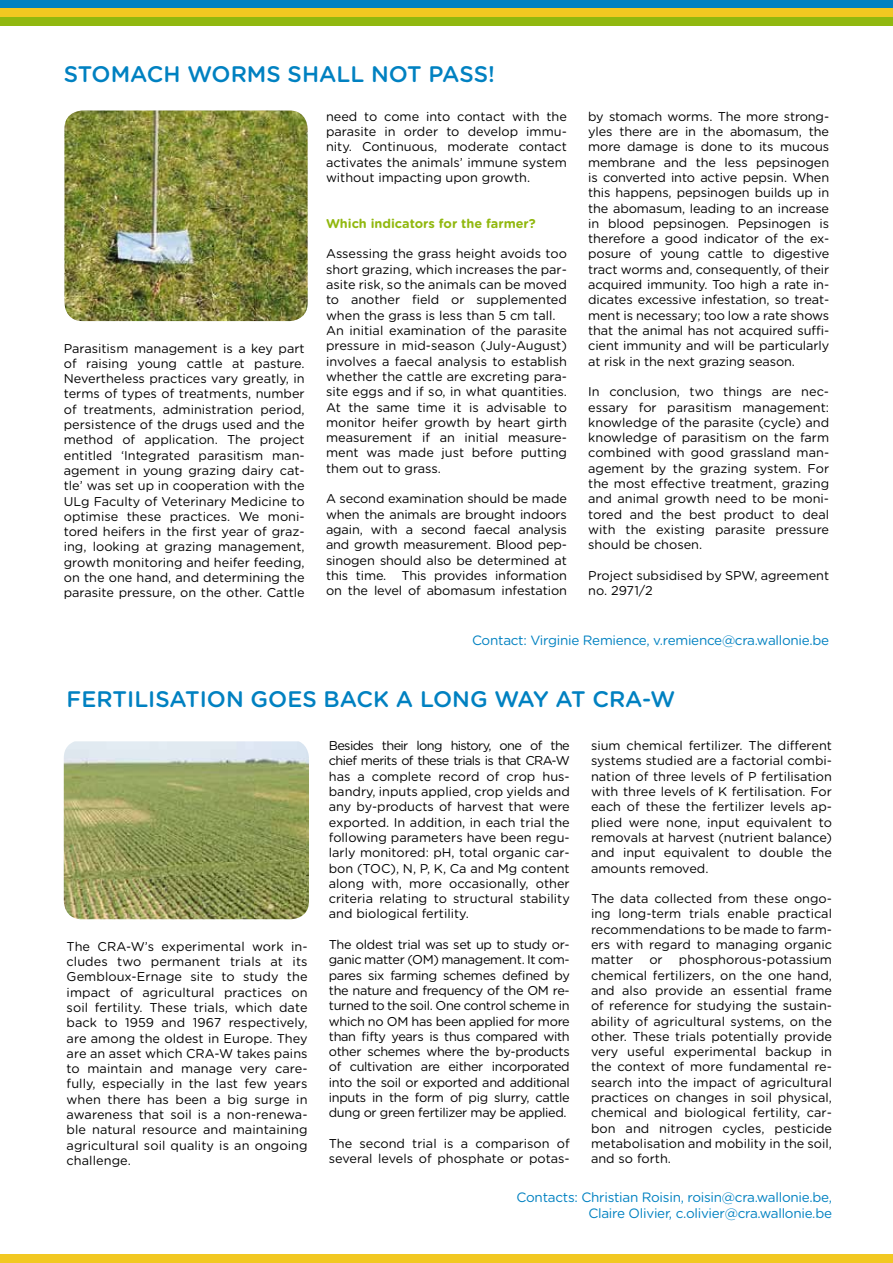
<style>
.page{position:relative;width:893px;height:1263px;background:#fff}
.page>*{position:absolute;margin:0;border:0;box-sizing:border-box;transform-origin:0 0}
.t1{font:500 22.5px "Gotham Rounded";color:#0081c1}
.t2{font:13.5px/16.2px "Gotham Rounded";letter-spacing:-.02em;color:#0081c1;text-align:right}
.t3{font:12.75px/15.3px "Gotham Rounded";color:#000;text-align:justify}
.t4{font:700 12.75px "Gotham Rounded";color:#91b80f}
</style>
<div class="page">
<div style="left:0;top:0;width:893px;height:9px;background:#0081c1"></div>
<div style="left:0;top:1254px;width:893px;height:9px;background:#f2c821"></div>
<div style="left:0;top:9px;width:893px;height:8px;background:#f2c821"></div>
<div style="left:0;top:17px;width:893px;height:9px;background:#91b80f"></div>
<img style="left:65px;top:111px;width:243px;height:210px">
<img style="left:64px;top:741px;width:245px;height:178px">
<h1 class="t1" style="left:64px;top:58px;width:433px">STOMACH WORMS SHALL NOT PASS!</h1>
<p class="t3" style="left:64px;top:340px;width:242px">Parasitism management is a key part of raising young cattle at pasture.<br>Nevertheless practices vary greatly, in terms of types of treatments, number of treatments, administration period, persistence of the drugs used and the method of application. The project entitled ‘Integrated parasitism man&shy;agement in young grazing dairy cat&shy;tle’ was set up in cooperation with the ULg Faculty of Veterinary Medicine to optimise these practices. We moni&shy;tored heifers in the first year of graz&shy;ing, looking at grazing management, growth monitoring and heifer feeding, on the one hand, and determining the parasite pressure, on the other. Cattle</p>
<p class="t3" style="left:326px;top:108px;width:242px">need to come into contact with the parasite in order to develop immu&shy;nity. Continuous, moderate contact activates the animals’ immune system without impacting upon growth.</p>
<p class="t4" style="left:326px;top:214px;width:211px">Which indicators for the farmer?</p>
<p class="t3" style="left:326px;top:246px;width:242px;text-align:left">Assessing the grass height avoids too short grazing, which increases the par&shy;asite risk, so the animals can be moved to another field or supplemented when the grass is less than 5 cm tall.<br>An initial examination of the parasite pressure in mid-season (July-August) involves a faecal analysis to establish whether the cattle are excreting para&shy;site eggs and if so, in what quantities.<br>At the same time it is advisable to monitor heifer growth by heart girth measurement if an initial measure&shy;ment was made just before putting them out to grass.</p>
<p class="t3" style="left:326px;top:491px;width:242px">A second examination should be made when the animals are brought indoors again, with a second faecal analysis and growth measurement. Blood pep&shy;sinogen should also be determined at this time. This provides information on the level of abomasum infestation</p>
<p class="t3" style="left:588px;top:108px;width:242px">by stomach worms. The more strong&shy;yles there are in the abomasum, the more damage is done to its mucous membrane and the less pepsinogen is converted into active pepsin. When this happens, pepsinogen builds up in the abomasum, leading to an increase in blood pepsinogen. Pepsinogen is therefore a good indicator of the ex&shy;posure of young cattle to digestive tract worms and, consequently, of their acquired immunity. Too high a rate in&shy;dicates excessive infestation, so treat&shy;ment is necessary; too low a rate shows that the animal has not acquired suffi&shy;cient immunity and will be particularly at risk in the next grazing season.</p>
<p class="t3" style="left:588px;top:383px;width:242px">In conclusion, two things are nec&shy;essary for parasitism management: knowledge of the parasite (cycle) and knowledge of parasitism on the farm combined with good grassland man&shy;agement by the grazing system. For the most effective treatment, grazing and animal growth need to be moni&shy;tored and the best product to deal with the existing parasite pressure should be chosen.</p>
<p class="t3" style="left:588px;top:567px;width:242px">Project subsidised by SPW, agreement no. 2971/2</p>
<p class="t2" style="left:472px;top:631px;width:359px">Contact: Virginie Remience, v.remience@cra.wallonie.be</p>
<h1 class="t1" style="left:67px;top:683px;width:543px">FERTILISATION GOES BACK A LONG WAY AT CRA</h1>
<h1 class="t1" style="left:642px;top:683px;width:35px">-W</h1>
<p class="t3" style="left:67px;top:938px;width:242px">The CRA-W’s experimental work in&shy;cludes two permanent trials at its Gembloux-Ernage site to study the impact of agricultural practices on soil fertility. These trials, which date back to 1959 and 1967 respectively, are among the oldest in Europe. They are an asset which CRA-W takes pains to maintain and manage very care&shy;fully, especially in the last few years when there has been a big surge in awareness that soil is a non-renewa&shy;ble natural resource and maintaining agricultural soil quality is an ongoing challenge.</p>
<p class="t3" style="left:329px;top:737px;width:242px">Besides their long history, one of the chief merits of these trials is that CRA-W has a complete record of crop hus&shy;bandry, inputs applied, crop yields and any by-products of harvest that were exported. In addition, in each trial the following parameters have been regu&shy;larly monitored: pH, total organic car&shy;bon (TOC), N, P, K, Ca and Mg content along with, more occasionally, other criteria relating to structural stability and biological fertility.</p>
<p class="t3" style="left:329px;top:936px;width:242px">The oldest trial was set up to study or&shy;ganic matter (OM) management. It com&shy;pares six farming schemes defined by the nature and frequency of the OM re&shy;turned to the soil. One control scheme in which no OM has been applied for more than fifty years is thus compared with other schemes where the by-products of cultivation are either incorporated into the soil or exported and additional inputs in the form of pig slurry, cattle dung or green fertilizer may be applied.</p>
<p class="t3" style="left:329px;top:1135px;width:242px">The second trial is a comparison of several levels of phosphate or potas-</p>
<p class="t3" style="left:591px;top:737px;width:242px">sium chemical fertilizer. The different systems studied are a factorial combi&shy;nation of three levels of P fertilisation with three levels of K fertilisation. For each of these the fertilizer levels ap&shy;plied were none, input equivalent to removals at harvest (nutrient balance) and input equivalent to double the amounts removed.</p>
<p class="t3" style="left:591px;top:890px;width:242px">The data collected from these ongo&shy;ing long-term trials enable practical recommendations to be made to farm&shy;ers with regard to managing organic matter</p>
<p class="t3" style="left:591px;top:952px;width:242px;text-indent:88px">phosphorous-potassium chemical fertilizers, on the one hand, and also provide an essential frame of reference for studying the sustain&shy;ability of agricultural systems, on the other. These trials potentially provide very useful experimental backup in the context of more fundamental re&shy;search into the impact of agricultural practices on changes in soil physical, chemical and biological fertility, car&shy;bon and nitrogen cycles, pesticide metabolisation and mobility in the soil, and so forth.</p>
<p class="t3" style="left:649px;top:952px;width:15px">or</p>
<p class="t2" style="left:517px;top:1188px;width:317px">Contacts: Christian Roisin, roisin@cra.wallonie.be,<br>Claire Olivier, c.olivier@cra.wallonie.be</p>
</div>
